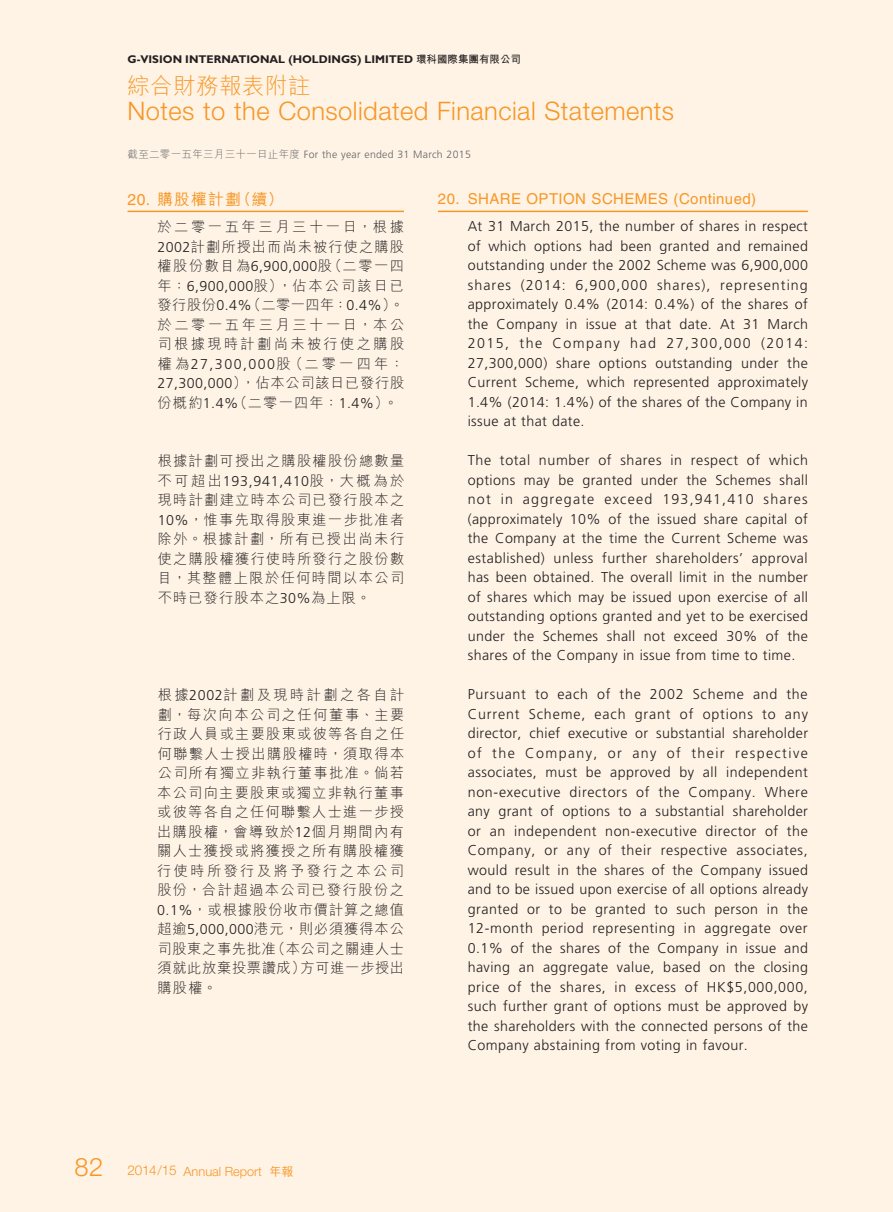
<style>
.page{position:relative;width:893px;height:1212px;background:#fef3e5}
.page>*{position:absolute;margin:0;border:0;box-sizing:border-box;transform-origin:0 0}
.t1{font:300 25.5px "Helvetica Neue LT Std";letter-spacing:.02em;color:#f79727}
.t2{font:300 22.5px "M Hei HK";letter-spacing:.02em;color:#f79727}
.t3{font:500 15.75px "M Hei HK";letter-spacing:.08em;color:#f79727}
.t4{font:15px "Helvetica LT Std";letter-spacing:.03em;color:#f79727}
.t5{font:300 14.25px/19.5px "Frutiger LT Std";letter-spacing:.03em;color:#231f20;text-align:justify}
.t6{font:300 14.25px/19.5px "M Hei HK";letter-spacing:.085em;color:#231f20;text-align:justify}
.t7{font:300 14.25px "Frutiger LT Std";letter-spacing:.05em;color:#231f20}
.t8{font:300 12.75px "Helvetica Neue LT Std";color:#f79727}
.t9{font:700 11.25px "Gill Sans Std";color:#231f20}
.t10{font:300 10.5px "Frutiger LT Std";letter-spacing:.03em;color:#636366}
.s1{font-family:"M Hei HK";font-size:10.5px}
.s2{font-family:"M Hei HK"}
.s3{font-family:"Helvetica LT Std";font-weight:400}
.s4{font-family:"Frutiger LT Std"}
.s5{font-size:13.5px}
.s6{font-family:"M Hei HK";font-weight:500;font-size:12px}
</style>
<div class="page">
<hr style="left:438px;top:211px;width:370px;height:1px;background:#f79727">
<hr style="left:128px;top:211px;width:276px;height:1px;background:#f79727">
<p class="t9" style="left:128px;top:53px;width:395px">G-VISION INTERNATIONAL (HOLDINGS) LIMITED <span class="s1">環科國際集團有限公司</span></p>
<h2 class="t2" style="left:128px;top:70px;width:184px">綜合財務報表附註</h2>
<h1 class="t1" style="left:128px;top:96px;width:548px">Notes to the Consolidated Financial Statements</h1>
<p class="t10" style="left:128px;top:148px;width:345px"><span class="s2">截至二零一五年三月三十一日止年度</span> For the year ended 31 March 2015</p>
<p class="t3" style="left:128px;top:188px;width:158px"><span class="s3">20.</span> 購股權計劃（續）</p>
<p class="t6" style="left:157px;top:217px;width:248px">於二零一五年三月三十一日，根據<span class="s4">2002</span>計劃所授出而尚未被行使之購股權股份數目為<span class="s4">6,900,000</span>股（二零一四年：<span class="s4">6,900,000</span>股），佔本公司該日已發行股份<span class="s4">0.4%</span>（二零一四年：<span class="s4">0.4%</span>）。於二零一五年三月三十一日，本公司根據現時計劃尚未被行使之購股權為<span class="s4">27,300,000</span>股（二零一四年：<span class="s4">27,300,000</span>），佔本公司該日已發行股份概約<span class="s4">1.4%</span>（二零一四年：<span class="s4">1.4%</span>）。</p>
<p class="t6" style="left:158px;top:451px;width:248px">根據計劃可授出之購股權股份總數量</p>
<p class="t7" style="left:158px;top:473px;width:248px"><span class="s2">不可超出</span>193,941,410<span class="s2">股，大概為於</span></p>
<p class="t6" style="left:158px;top:490px;width:248px">現時計劃建立時本公司已發行股本之<span class="s4">10%</span>，惟事先取得股東進一步批准者除外。根據計劃，所有已授出尚未行使之購股權獲行使時所發行之股份數目，其整體上限於任何時間以本公司不時已發行股本之<span class="s4">30%</span>為上限。</p>
<p class="t6" style="left:157px;top:685px;width:249px">根據<span class="s4">2002</span>計劃及現時計劃之各自計劃，每次向本公司之任何董事、主要行政人員或主要股東或彼等各自之任何聯繫人士授出購股權時，須取得本公司所有獨立非執行董事批准。倘若本公司向主要股東或獨立非執行董事或彼等各自之任何聯繫人士進一步授出購股權，會導致於<span class="s4">12</span>個月期間內有關人士獲授或將獲授之所有購股權獲行使時所發行及將予發行之本公司股份，合計超過本公司已發行股份之<span class="s4">0.1%</span>，或根據股份收市價計算之總值超逾<span class="s4">5,000,000</span>港元，則必須獲得本公司股東之事先批准（本公司之關連人士須就此放棄投票讚成）方可進一步授出購股權。</p>
<p class="t4" style="left:438px;top:190px;width:320px">20. SHARE OPTION SCHEMES (Continued)</p>
<p class="t5" style="left:468px;top:217px;width:342px">At 31 March 2015, the number of shares in respect of which options had been granted and remained outstanding under the 2002 Scheme was 6,900,000 shares (2014: 6,900,000 shares), representing approximately 0.4% (2014: 0.4%) of the shares of the Company in issue at that date. At 31 March 2015, the Company had 27,300,000 (2014:<br>27,300,000) share options outstanding under the Current Scheme, which represented approximately 1.4% (2014: 1.4%) of the shares of the Company in issue at that date.</p>
<p class="t5" style="left:468px;top:451px;width:342px">The total number of shares in respect of which options may be granted under the Schemes shall not in aggregate exceed 193,941,410 shares (approximately 10% of the issued share capital of the Company at the time the Current Scheme was established) unless further shareholders’ approval has been obtained. The overall limit in the number of shares which may be issued upon exercise of all outstanding options granted and yet to be exercised under the Schemes shall not exceed 30% of the shares of the Company in issue from time to time.</p>
<p class="t5" style="left:468px;top:685px;width:342px">Pursuant to each of the 2002 Scheme and the Current Scheme, each grant of options to any director, chief executive or substantial shareholder of the Company, or any of their respective associates, must be approved by all independent non-executive directors of the Company. Where any grant of options to a substantial shareholder or an independent non-executive director of the Company, or any of their respective associates, would result in the shares of the Company issued and to be issued upon exercise of all options already granted or to be granted to such person in the 12-month period representing in aggregate over 0.1% of the shares of the Company in issue and having an aggregate value, based on the closing price of the shares, in excess of HK$5,000,000, such further grant of options must be approved by the shareholders with the connected persons of the Company abstaining from voting in favour.</p>
<h1 class="t1" style="left:75px;top:1151px;width:30px">82</h1>
<p class="t8" style="left:128px;top:1163px;width:168px"><span class="s5">2014 /15</span> Annual Report <span class="s6">年報</span></p>
</div>
